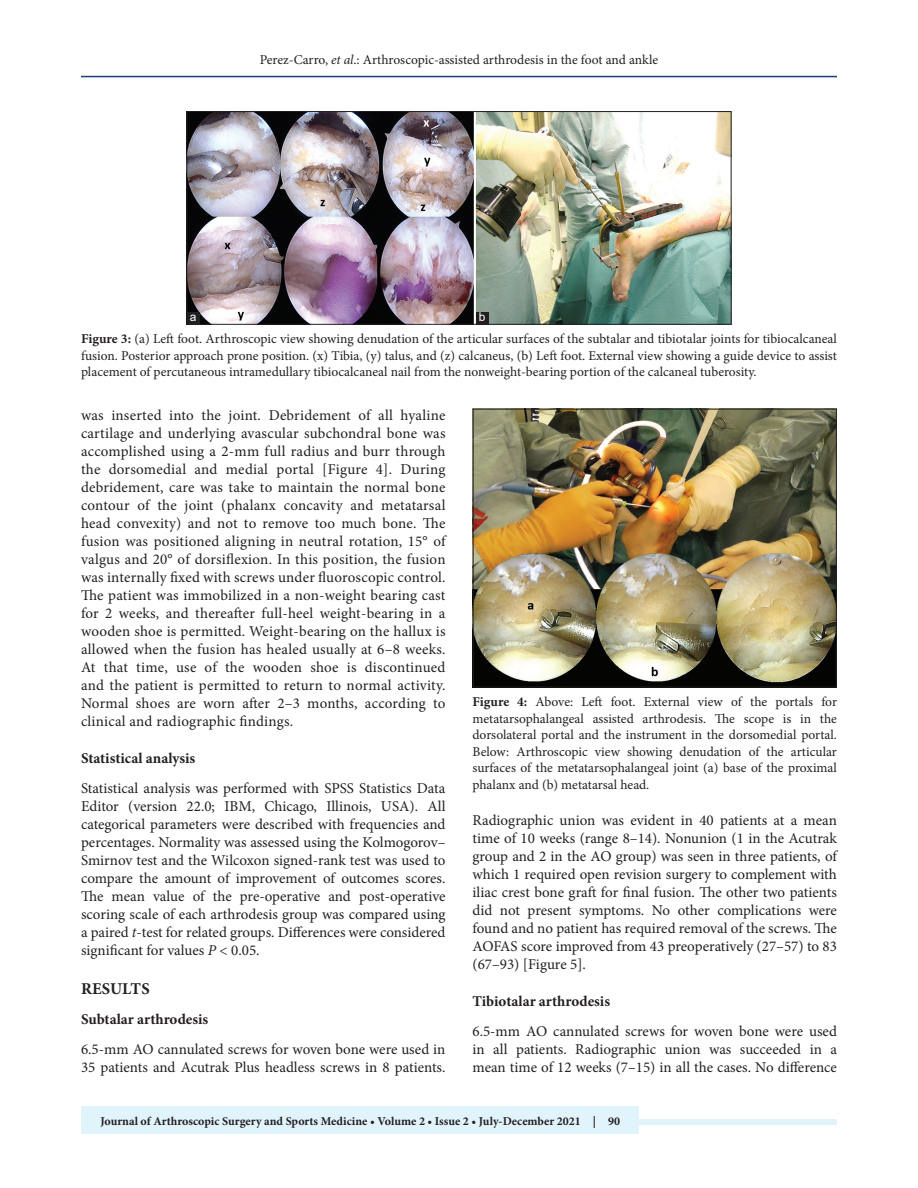
<style>
.page{position:relative;width:918px;height:1188px;background:#fff}
.page>*{position:absolute;margin:0;border:0;box-sizing:border-box;transform-origin:0 0}
.t1{font:700 16.5px "Minion Pro";letter-spacing:.01em;color:#231f20}
.t2{font:15px/18px "Minion Pro";color:#231f20;text-align:justify}
.t3{font:700 15px "Minion Pro";color:#231f20}
.t4{font:13.5px/16.5px "Minion Pro";color:#231f20;text-align:justify}
.t5{font:700 12px "Minion Pro";color:#231f20}
.t6{font:12px "Arial";color:#fff}
.s1{font-style:italic}
.s2{font-weight:700}
</style>
<div class="page">
<hr style="left:81px;top:76px;width:756px;height:1px;background:#164077">
<div style="left:81px;top:1119px;width:756px;height:6px;background:#e1f4fc"></div>
<div style="left:81px;top:1106px;width:558px;height:28px;background:#e1f4fc"></div>
<img style="left:475px;top:411px;width:360px;height:274px">
<div style="left:473px;top:409px;width:364px;height:278px;border:1px solid #231f20"></div>
<img style="left:189px;top:113px;width:540px;height:210px">
<div style="left:187px;top:111px;width:544px;height:214px;border:1px solid #231f20"></div>
<div style="left:187px;top:312px;width:12px;height:12px;background:#231f20"></div>
<div style="left:476px;top:312px;width:13px;height:12px;background:#231f20"></div>
<p class="t4" style="left:260px;top:51px;width:400px">Perez-Carro, <span class="s1">et al</span>.: Arthroscopic-assisted arthrodesis in the foot and ankle</p>
<p class="t6" style="left:190px;top:309px;width:8px">a</p>
<p class="t6" style="left:479px;top:309px;width:8px">b</p>
<p class="t4" style="left:81px;top:331px;width:758px"><span class="s2">Figure 3:</span> (a) Left foot. Arthroscopic view showing denudation of the articular surfaces of the subtalar and tibiotalar joints for tibiocalcaneal fusion. Posterior approach prone position. (x) Tibia, (y) talus, and (z) calcaneus, (b) Left foot. External view showing a guide device to assist placement of percutaneous intramedullary tibiocalcaneal nail from the nonweight-bearing portion of the calcaneal tuberosity.</p>
<p class="t2" style="left:81px;top:406px;width:366px">was inserted into the joint. Debridement of all hyaline cartilage and underlying avascular subchondral bone was accomplished using a 2-mm full radius and burr through the dorsomedial and medial portal [Figure 4]. During debridement, care was take to maintain the normal bone contour of the joint (phalanx concavity and metatarsal head convexity) and not to remove too much bone. The fusion was positioned aligning in neutral rotation, 15° of valgus and 20° of dorsiflexion. In this position, the fusion was internally fixed with screws under fluoroscopic control.<br>The patient was immobilized in a non-weight bearing cast for 2 weeks, and thereafter full-heel weight-bearing in a wooden shoe is permitted. Weight-bearing on the hallux is allowed when the fusion has healed usually at 6–8 weeks.<br>At that time, use of the wooden shoe is discontinued and the patient is permitted to return to normal activity.<br>Normal shoes are worn after 2–3 months, according to clinical and radiographic findings.</p>
<p class="t3" style="left:81px;top:748px;width:116px">Statistical analysis</p>
<p class="t2" style="left:81px;top:780px;width:366px">Statistical analysis was performed with SPSS Statistics Data Editor (version 22.0; IBM, Chicago, Illinois, USA). All categorical parameters were described with frequencies and percentages. Normality was assessed using the Kolmogorov– Smirnov test and the Wilcoxon signed-rank test was used to compare the amount of improvement of outcomes scores.<br>The mean value of the pre-operative and post-operative scoring scale of each arthrodesis group was compared using a paired <span class="s1">t</span>-test for related groups. Differences were considered significant for values <span class="s1">P</span> &lt; 0.05.</p>
<p class="t1" style="left:81px;top:977px;width:70px">RESULTS</p>
<p class="t3" style="left:81px;top:1009px;width:129px">Subtalar arthrodesis</p>
<p class="t2" style="left:81px;top:1041px;width:366px">6.5-mm AO cannulated screws for woven bone were used in<br>35 patients and Acutrak Plus headless screws in 8 patients.</p>
<p class="t4" style="left:472px;top:694px;width:366px"><span class="s2">Figure 4:</span> Above: Left foot. External view of the portals for metatarsophalangeal assisted arthrodesis. The scope is in the dorsolateral portal and the instrument in the dorsomedial portal.<br>Below: Arthroscopic view showing denudation of the articular surfaces of the metatarsophalangeal joint (a) base of the proximal phalanx and (b) metatarsal head.</p>
<p class="t2" style="left:472px;top:811px;width:366px">Radiographic union was evident in 40 patients at a mean time of 10 weeks (range 8–14). Nonunion (1 in the Acutrak group and 2 in the AO group) was seen in three patients, of which 1 required open revision surgery to complement with iliac crest bone graft for final fusion. The other two patients did not present symptoms. No other complications were found and no patient has required removal of the screws. The AOFAS score improved from 43 preoperatively (27–57) to 83 (67–93) [Figure 5].</p>
<p class="t3" style="left:472px;top:991px;width:139px">Tibiotalar arthrodesis</p>
<p class="t2" style="left:472px;top:1023px;width:366px">6.5-mm AO cannulated screws for woven bone were used in all patients. Radiographic union was succeeded in a mean time of 12 weeks (7–15) in all the cases. No difference</p>
<p class="t5" style="left:100px;top:1113px;width:521px">Journal of Arthroscopic Surgery and Sports Medicine • Volume 2 • Issue 2 • July-December 2021 | 90</p>
</div>
